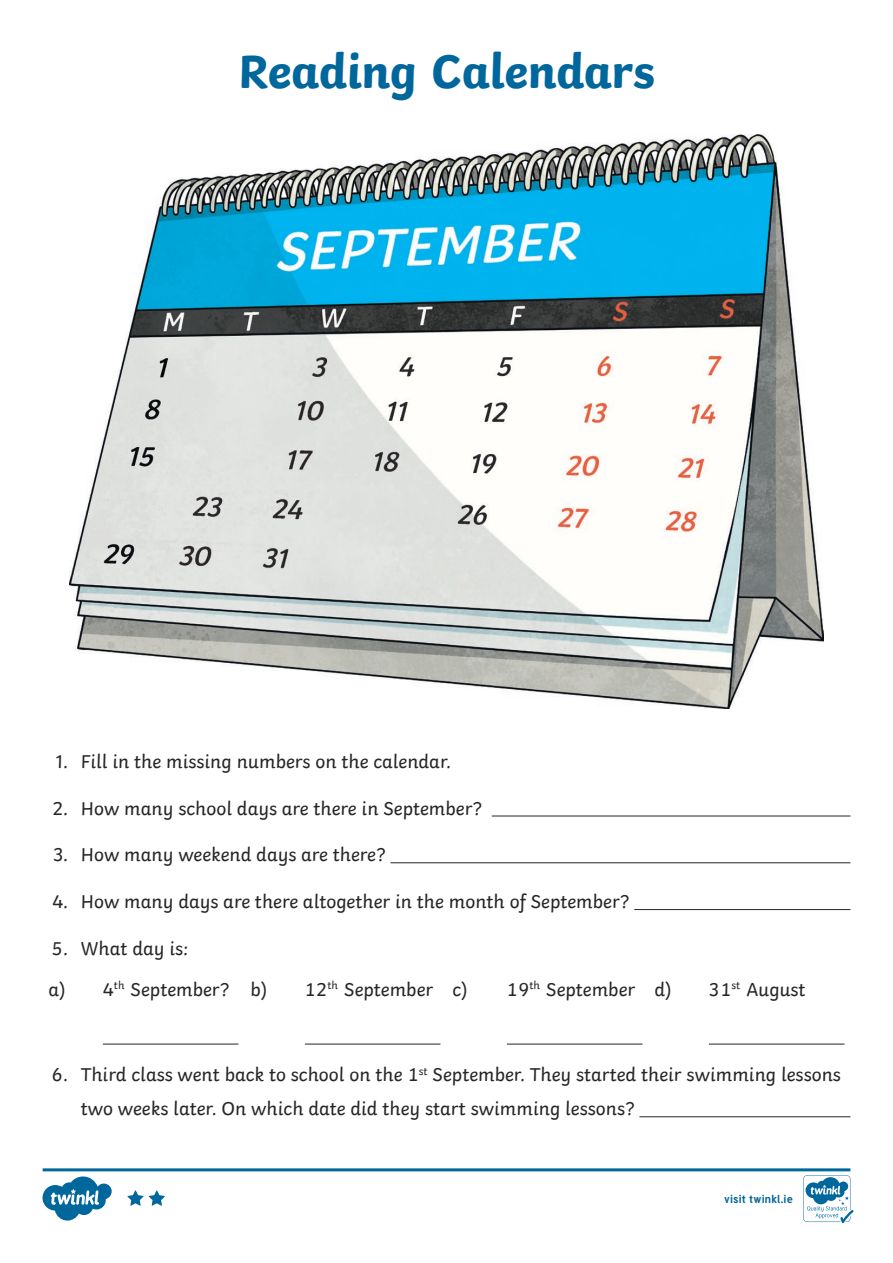
<style>
.page{position:relative;width:893px;height:1263px;background:#fff}
.page>*{position:absolute;margin:0;border:0;box-sizing:border-box;transform-origin:0 0}
.Heading_1{font:700 49.5px "Twinkl";letter-spacing:-.01em;color:#00679d}
.KS2_Body_Copy{font:19.5px/34px "Twinkl";color:#282526}
.t1{font:700 11.4px "Tuffy";letter-spacing:.01em;color:#00679d}
</style>
<div class="page">
<img style="left:70px;top:135px;width:753px;height:573px">
<hr style="left:492px;top:815px;width:358px;height:1px;background:#282526">
<hr style="left:390px;top:862px;width:460px;height:1px;background:#282526">
<hr style="left:634px;top:909px;width:216px;height:1px;background:#282526">
<hr style="left:639px;top:1116px;width:211px;height:1px;background:#282526">
<hr style="left:103px;top:1043px;width:135px;height:1px;background:#282526">
<hr style="left:305px;top:1043px;width:135px;height:1px;background:#282526">
<hr style="left:507px;top:1043px;width:135px;height:1px;background:#282526">
<hr style="left:709px;top:1043px;width:135px;height:1px;background:#282526">
<svg style="left:43px;top:1168px;width:810px;height:55px"></svg>
<p class="Heading_1" style="left:238px;top:31px;width:418px">Reading Calendars</p>
<p class="KS2_Body_Copy" style="left:56px;top:742px;width:397px">1. Fill in the missing numbers on the calendar.</p>
<p class="KS2_Body_Copy" style="left:53px;top:789px;width:431px">2. How many school days are there in September?</p>
<p class="KS2_Body_Copy" style="left:53px;top:836px;width:334px">3. How many weekend days are there?</p>
<p class="KS2_Body_Copy" style="left:52px;top:883px;width:579px">4. How many days are there altogether in the month of September?</p>
<p class="KS2_Body_Copy" style="left:51px;top:929px;width:138px">5. What day is:</p>
<p class="KS2_Body_Copy" style="left:48px;top:970px;width:182px">a) 4<sup>th</sup> September?</p>
<p class="KS2_Body_Copy" style="left:250px;top:970px;width:184px">b) 12<sup>th</sup> September</p>
<p class="KS2_Body_Copy" style="left:452px;top:970px;width:184px">c) 19<sup>th</sup> September</p>
<p class="KS2_Body_Copy" style="left:654px;top:970px;width:153px">d) 31<sup>st</sup> August</p>
<p class="KS2_Body_Copy" style="left:81px;top:1056px;width:762px;text-indent:-29px">6. Third class went back to school on the 1<sup>st</sup> September. They started their swimming lessons two weeks later. On which date did they start swimming lessons?</p>
<p class="t1" style="left:724px;top:1190px;width:70px">visit twinkl.ie</p>
</div>
